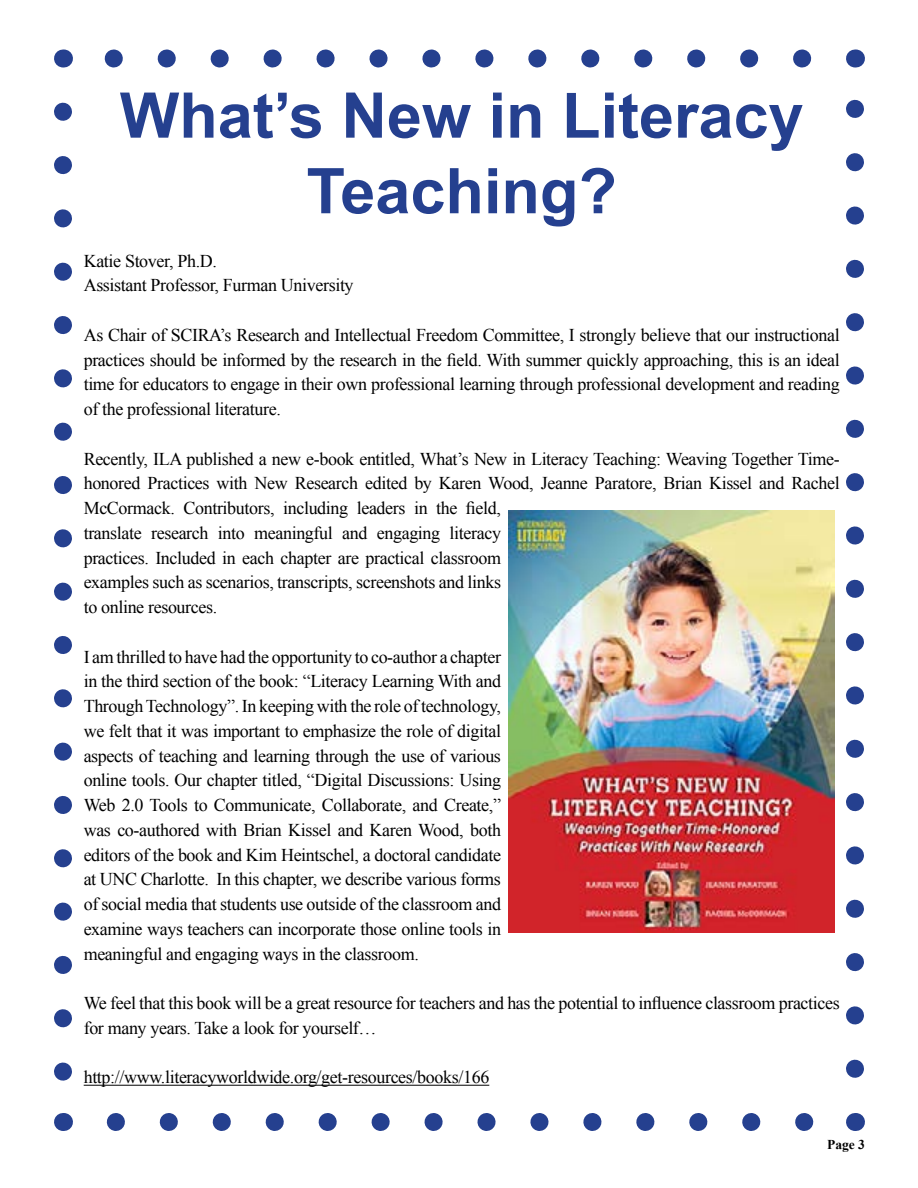
<style>
.page{position:relative;width:918px;height:1188px;background:#fff}
.page>*{position:absolute;margin:0;border:0;box-sizing:border-box;transform-origin:0 0}
.t1{font:700 63px/75.6px "Arial";color:#25408f;text-align:center}
.t2{font:18px/24.8px "Times New Roman";letter-spacing:-.02em;color:#000}
.t3{font:700 13.5px "Times New Roman";color:#000}
</style>
<div class="page">
<svg style="left:54px;top:112px;width:18px;height:969px"></svg>
<svg style="left:116px;top:1113px;width:698px;height:18px"></svg>
<svg style="left:846px;top:99px;width:18px;height:970px"></svg>
<svg style="left:104px;top:50px;width:698px;height:18px"></svg>
<svg style="left:63px;top:1113px;width:1px;height:18px"></svg>
<svg style="left:855px;top:1113px;width:1px;height:18px"></svg>
<svg style="left:855px;top:50px;width:1px;height:18px"></svg>
<svg style="left:63px;top:50px;width:1px;height:18px"></svg>
<hr style="left:84px;top:1085px;width:405px;height:1px;background:#000">
<img style="left:508px;top:510px;width:327px;height:422px">
<h1 class="t1" style="left:120px;top:80px;width:685px">What’s New in Literacy<br>Teaching?</h1>
<p class="t2" style="left:84px;top:248px;width:271px">Katie Stover, Ph.D.<br>Assistant Professor, Furman University</p>
<p class="t2" style="left:84px;top:322px;width:758px;text-align:justify">As Chair of SCIRA’s Research and Intellectual Freedom Committee, I strongly believe that our instructional practices should be informed by the research in the field. With summer quickly approaching, this is an ideal time for educators to engage in their own professional learning through professional development and reading of the professional literature.</p>
<p class="t2" style="left:84px;top:446px;width:758px">Recently, ILA published a new e-book entitled, What’s New in Literacy Teaching: Weaving Together Time&shy;honored Practices with New Research edited by Karen Wood, Jeanne Paratore, Brian Kissel and Rachel McCormack. Contributors, including leaders in the field,<br>translate research into meaningful and engaging literacy<br>practices. Included in each chapter are practical classroom<br>examples such as scenarios, transcripts, screenshots and links<br>to online resources.</p>
<p class="t2" style="left:84px;top:644px;width:419px;text-align:justify">I am thrilled to have had the opportunity to co-author a chapter in the third section of the book: “Literacy Learning With and Through Technology”. In keeping with the role of technology, we felt that it was important to emphasize the role of digital aspects of teaching and learning through the use of various online tools. Our chapter titled, “Digital Discussions: Using Web 2.0 Tools to Communicate, Collaborate, and Create,” was co-authored with Brian Kissel and Karen Wood, both editors of the book and Kim Heintschel, a doctoral candidate at UNC Charlotte. In this chapter, we describe various forms of social media that students use outside of the classroom and examine ways teachers can incorporate those online tools in meaningful and engaging ways in the classroom.</p>
<p class="t2" style="left:84px;top:990px;width:758px">We feel that this book will be a great resource for teachers and has the potential to influence classroom practices for many years. Take a look for yourself…</p>
<p class="t2" style="left:84px;top:1065px;width:407px">http://www.literacyworldwide.org/get-resources/books/166</p>
<p class="t3" style="left:827px;top:1135px;width:39px">Page 3</p>
</div>
